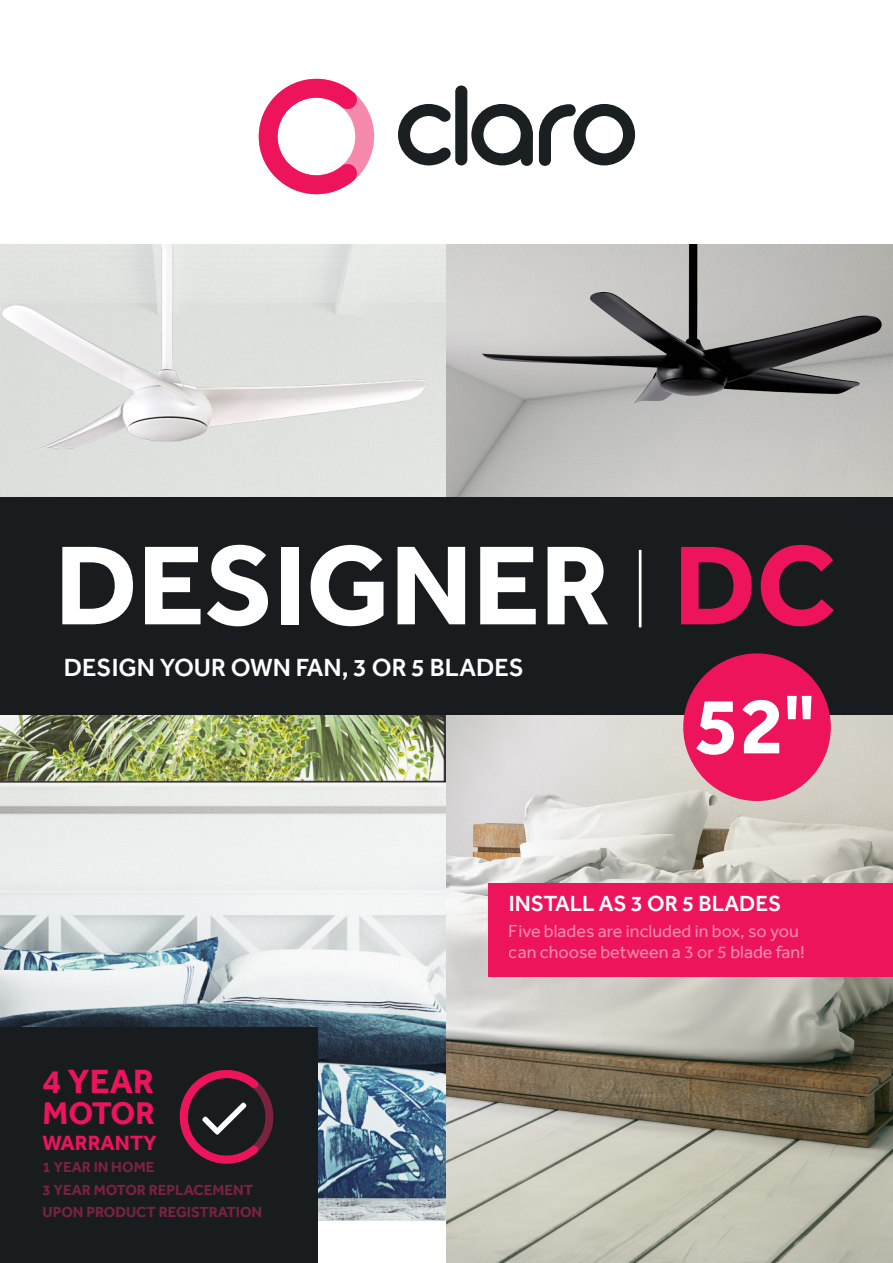
<style>
.page{position:relative;width:893px;height:1263px;background:#fff}
.page>*{position:absolute;margin:0;border:0;box-sizing:border-box;transform-origin:0 0}
.t1{font:700 116.1px "Effra";color:#fff}
.t2{font:700 82.5px "Effra";color:#fff}
.t3{font:700 34.5px "Effra";color:#ed145c}
.t4{font:700 32.25px "Effra";letter-spacing:-.02em;color:#ed145c}
.t5{font:500 25.5px "Effra";color:#fff}
.t6{font:500 22.5px "Effra";color:#fff}
.t7{font:700 21.15px "Effra";color:#ed145c}
.t8{font:18px/21.6px "Effra";color:#fff}
.t9{font:700 15px "Effra";color:#79233e}
.s1{color:#ed145c}
</style>
<div class="page">
<img style="left:0;top:244px;width:446px;height:976px">
<img style="left:446px;top:244px;width:447px;height:1019px">
<div style="left:0;top:497px;width:893px;height:218px;background:#181c1f"></div>
<div style="left:489px;top:883px;width:404px;height:94px;background:#ed145c"></div>
<div style="left:0;top:1028px;width:317px;height:235px;background:#181c1f"></div>
<hr style="left:639px;top:550px;width:2px;height:77px;background:#fff">
<svg style="left:180px;top:1070px;width:93px;height:93px"></svg>
<svg style="left:398px;top:104px;width:53px;height:61px"></svg>
<div style="left:455px;top:85px;width:12px;height:80px;background:#1a1f21;border-radius:6px"></div>
<svg style="left:539px;top:104px;width:96px;height:62px"></svg>
<svg style="left:471px;top:104px;width:62px;height:61px"></svg>
<div style="left:521px;top:129px;width:12px;height:37px;background:#1a1f21;border-radius:6px"></div>
<svg style="left:259px;top:79px;width:115px;height:115px"></svg>
<div style="left:683px;top:653px;width:148px;height:148px;background:#ed145c;border-radius:50%"></div>
<svg style="left:787px;top:696px;width:24px;height:23px"></svg>
<p class="t1" style="left:55px;top:516px;width:782px">DESIGNER <span class="s1">DC</span></p>
<p class="t5" style="left:64px;top:652px;width:462px">DESIGN YOUR OWN FAN, 3 OR 5 BLADES</p>
<p class="t2" style="left:695px;top:677px;width:91px">52</p>
<p class="t3" style="left:43px;top:1061px;width:113px">4 YEAR</p>
<p class="t4" style="left:43px;top:1094px;width:114px">MOTOR</p>
<p class="t7" style="left:43px;top:1130px;width:116px">WARRANTY</p>
<p class="t9" style="left:43px;top:1158px;width:113px">1 YEAR IN HOME</p>
<p class="t9" style="left:43px;top:1181px;width:212px">3 YEAR MOTOR REPLACEMENT</p>
<p class="t9" style="left:43px;top:1203px;width:221px">UPON PRODUCT REGISTRATION</p>
<p class="t6" style="left:509px;top:890px;width:274px">INSTALL AS 3 OR 5 BLADES</p>
<p class="t8" style="left:509px;top:920px;width:298px">Five blades are included in box, so you can choose between a 3 or 5 blade fan!</p>
</div>
